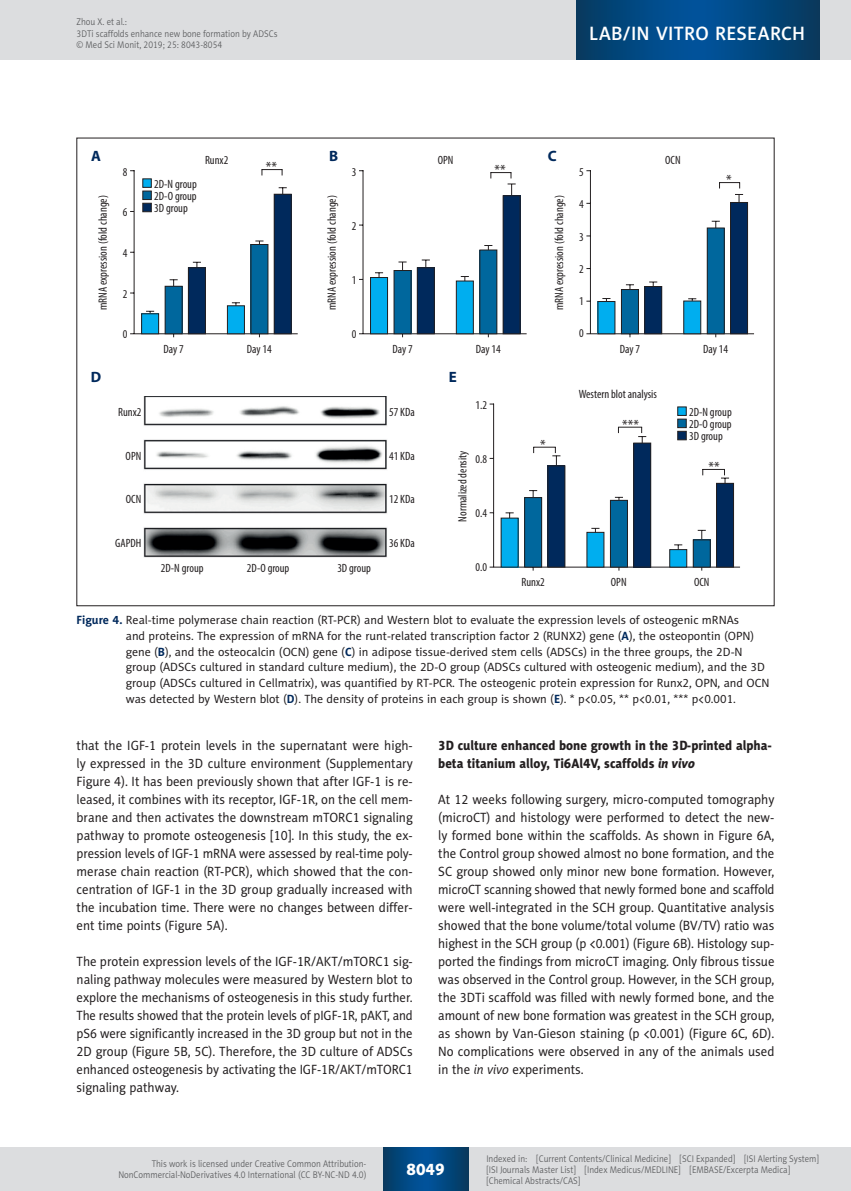
<style>
.page{position:relative;width:851px;height:1191px;background:#fff}
.page>*{position:absolute;margin:0;border:0;box-sizing:border-box;transform-origin:0 0}
.t1{font:19.5px "Naomi Sans EFN Medium";letter-spacing:.01em;color:#fff}
.t2{font:16.5px "Naomi Sans EFN Heavy";color:#fff}
.t3{font:condensed 15px "Myriad Pro";color:#231f20}
.t4{font:700 15px "Myriad Pro";color:#00295c}
.MSM_Body{font:13.5px/18px "Naomi Sans EFN";color:#231f20;text-align:justify;scale:.95 1}
.MSM_Headline_2{font:13.5px/18px "Naomi Sans EFN Heavy";color:#231f20;scale:.95 1}
.MSM_Rycina_tytul{font:12px/15.8px "Naomi Sans EFN";color:#231f20}
.t5{font:condensed 12px/12px "Myriad Pro";color:#231f20;text-align:justify}
.t6{font:9.75px/11.2px "Naomi Sans EFN Light";color:#57585a;scale:.9 1}
.s1{font-weight:700;color:#00295c}
.s2{font-style:italic}
</style>
<div class="page">
<img style="left:143px;top:396px;width:244px;height:161px">
<hr style="left:130px;top:333px;width:168px;height:1px;background:#231f20">
<hr style="left:134px;top:170px;width:1px;height:164px;background:#231f20">
<svg style="left:141px;top:187px;width:151px;height:151px"></svg>
<div style="left:227px;top:305px;width:18px;height:29px;background:#00aeef;border:1px solid #231f20"></div>
<svg style="left:261px;top:169px;width:22px;height:6px"></svg>
<hr style="left:359px;top:333px;width:167px;height:1px;background:#231f20">
<hr style="left:362px;top:170px;width:1px;height:164px;background:#231f20">
<svg style="left:370px;top:172px;width:151px;height:166px"></svg>
<hr style="left:489px;top:567px;width:251px;height:1px;background:#231f20">
<hr style="left:493px;top:404px;width:1px;height:163px;background:#231f20">
<hr style="left:701px;top:530px;width:1px;height:40px;background:#231f20">
<div style="left:669px;top:549px;width:18px;height:18px;background:#00aeef;border:1px solid #231f20"></div>
<svg style="left:500px;top:427px;width:151px;height:144px"></svg>
<svg style="left:673px;top:469px;width:61px;height:99px"></svg>
<hr style="left:586px;top:333px;width:168px;height:1px;background:#231f20">
<hr style="left:590px;top:170px;width:1px;height:164px;background:#231f20">
<svg style="left:597px;top:194px;width:151px;height:144px"></svg>
<div style="left:683px;top:301px;width:18px;height:33px;background:#00aeef;border:1px solid #231f20"></div>
<svg style="left:719px;top:182px;width:21px;height:6px"></svg>
<div style="left:142px;top:178px;width:10px;height:10px;background:#00aeef;border:1px solid #231f20"></div>
<div style="left:142px;top:203px;width:10px;height:9px;background:#00295c;border:1px solid #231f20"></div>
<div style="left:142px;top:191px;width:10px;height:9px;background:#00679d;border:1px solid #231f20"></div>
<div style="left:677px;top:406px;width:9px;height:10px;background:#00aeef;border:1px solid #231f20"></div>
<div style="left:677px;top:431px;width:9px;height:9px;background:#00295c;border:1px solid #231f20"></div>
<div style="left:677px;top:419px;width:9px;height:9px;background:#00679d;border:1px solid #231f20"></div>
<div style="left:0;top:1148px;width:850px;height:43px;background:#dcdddf"></div>
<svg style="left:383px;top:1147px;width:85px;height:43px;background:#02477e"></svg>
<div style="left:0;top:0;width:850px;height:60px;background:#dcdddf"></div>
<svg style="left:576px;top:0;width:243px;height:60px;background:#02477e"></svg>
<p class="t6" style="left:77px;top:16px;width:225px">Zhou X. et al.:<br>3DTi scaffolds enhance new bone formation by ADSCs © Med Sci Monit, 2019; 25: 8043-8054</p>
<h1 class="t1" style="left:589px;top:22px;width:217px">LAB/IN VITRO RESEARCH</h1>
<p class="t4" style="left:91px;top:147px;width:11px">A</p>
<p class="t5" style="left:97px;top:310px;width:117px;rotate:-90deg">mRNA expression (fold change)</p>
<p class="t5" style="left:123px;top:166px;width:6px">8</p>
<p class="t5" style="left:123px;top:206px;width:6px">6</p>
<p class="t5" style="left:123px;top:247px;width:6px">4</p>
<p class="t5" style="left:123px;top:287px;width:6px">2</p>
<p class="t5" style="left:123px;top:328px;width:6px">0</p>
<p class="t5" style="left:154px;top:178px;width:44px">2D-N group 2D-O group 3D group</p>
<p class="t5" style="left:205px;top:154px;width:25px">Runx2</p>
<p class="t3" style="left:266px;top:158px;width:13px">**</p>
<p class="t5" style="left:163px;top:343px;width:22px">Day 7</p>
<p class="t5" style="left:247px;top:343px;width:26px">Day 14</p>
<p class="t4" style="left:329px;top:147px;width:11px">B</p>
<p class="t4" style="left:547px;top:147px;width:10px">C</p>
<p class="t5" style="left:437px;top:154px;width:17px">OPN</p>
<p class="t3" style="left:494px;top:161px;width:13px">**</p>
<p class="t5" style="left:352px;top:166px;width:6px">3</p>
<p class="t5" style="left:326px;top:310px;width:117px;rotate:-90deg">mRNA expression (fold change)</p>
<p class="t5" style="left:352px;top:220px;width:6px">2</p>
<p class="t5" style="left:352px;top:274px;width:6px">1</p>
<p class="t5" style="left:352px;top:328px;width:6px">0</p>
<p class="t5" style="left:392px;top:343px;width:22px">Day 7</p>
<p class="t5" style="left:475px;top:343px;width:26px">Day 14</p>
<p class="t5" style="left:553px;top:310px;width:117px;rotate:-90deg">mRNA expression (fold change)</p>
<p class="t4" style="left:91px;top:367px;width:12px">D</p>
<p class="t4" style="left:449px;top:367px;width:10px">E</p>
<p class="t5" style="left:118px;top:406px;width:25px">Runx2</p>
<p class="t5" style="left:126px;top:450px;width:17px">OPN</p>
<p class="t5" style="left:126px;top:493px;width:17px">OCN</p>
<p class="t5" style="left:115px;top:537px;width:28px">GAPDH</p>
<p class="t5" style="left:161px;top:562px;width:44px">2D-N group</p>
<p class="t5" style="left:247px;top:562px;width:44px">2D-O group</p>
<p class="t5" style="left:337px;top:562px;width:35px">3D group</p>
<p class="t5" style="left:389px;top:406px;width:27px">57 KDa</p>
<p class="t5" style="left:389px;top:450px;width:27px">41 KDa</p>
<p class="t5" style="left:389px;top:493px;width:27px">12 KDa</p>
<p class="t5" style="left:389px;top:537px;width:27px">36 KDa</p>
<p class="t5" style="left:475px;top:399px;width:13px">1.2</p>
<p class="t5" style="left:456px;top:521px;width:73px;rotate:-90deg">Normalized density</p>
<p class="t5" style="left:475px;top:453px;width:13px">0.8</p>
<p class="t5" style="left:475px;top:507px;width:13px">0.4</p>
<p class="t5" style="left:475px;top:561px;width:13px">0.0</p>
<p class="t3" style="left:540px;top:436px;width:7px">*</p>
<p class="t5" style="left:521px;top:576px;width:25px">Runx2</p>
<p class="t5" style="left:579px;top:166px;width:6px">5</p>
<p class="t5" style="left:579px;top:198px;width:6px">4</p>
<p class="t5" style="left:579px;top:230px;width:6px">3</p>
<p class="t5" style="left:579px;top:263px;width:6px">2</p>
<p class="t5" style="left:579px;top:295px;width:6px">1</p>
<p class="t5" style="left:579px;top:327px;width:6px">0</p>
<p class="t5" style="left:665px;top:154px;width:17px">OCN</p>
<p class="t3" style="left:726px;top:171px;width:7px">*</p>
<p class="t5" style="left:619px;top:343px;width:22px">Day 7</p>
<p class="t5" style="left:703px;top:343px;width:26px">Day 14</p>
<p class="t5" style="left:578px;top:388px;width:80px">Western blot analysis</p>
<p class="t3" style="left:622px;top:416px;width:18px">***</p>
<p class="t5" style="left:689px;top:406px;width:44px">2D-N group 2D-O group 3D group</p>
<p class="t3" style="left:708px;top:458px;width:13px">**</p>
<p class="t5" style="left:611px;top:576px;width:17px">OPN</p>
<p class="t5" style="left:694px;top:576px;width:17px">OCN</p>
<p class="MSM_Rycina_tytul" style="left:126px;top:612px;width:645px;text-indent:-49px"><span class="s1">Figure 4.</span> Real-time polymerase chain reaction (RT-PCR) and Western blot to evaluate the expression levels of osteogenic mRNAs<br>and proteins. The expression of mRNA for the runt-related transcription factor 2 (RUNX2) gene (<span class="s1">A</span>), the osteopontin (OPN) gene (<span class="s1">B</span>), and the osteocalcin (OCN) gene (<span class="s1">C</span>) in adipose tissue-derived stem cells (ADSCs) in the three groups, the 2D-N group (ADSCs cultured in standard culture medium), the 2D-O group (ADSCs cultured with osteogenic medium), and the 3D group (ADSCs cultured in Cellmatrix), was quantified by RT-PCR. The osteogenic protein expression for Runx2, OPN, and OCN was detected by Western blot (<span class="s1">D</span>). The density of proteins in each group is shown (<span class="s1">E</span>). * p&lt;0.05, ** p&lt;0.01, *** p&lt;0.001.</p>
<p class="MSM_Body" style="left:77px;top:736px;width:355px">that the IGF-1 protein levels in the supernatant were high&shy;ly expressed in the 3D culture environment (Supplementary Figure 4). It has been previously shown that after IGF-1 is re&shy;leased, it combines with its receptor, IGF-1R, on the cell mem&shy;brane and then activates the downstream mTORC1 signaling pathway to promote osteogenesis [10]. In this study, the ex&shy;pression levels of IGF-1 mRNA were assessed by real-time poly&shy;merase chain reaction (RT-PCR), which showed that the con&shy;centration of IGF-1 in the 3D group gradually increased with the incubation time. There were no changes between differ&shy;ent time points (Figure 5A).</p>
<p class="MSM_Body" style="left:77px;top:952px;width:355px">The protein expression levels of the IGF-1R/AKT/mTORC1 sig&shy;naling pathway molecules were measured by Western blot to explore the mechanisms of osteogenesis in this study further.<br>The results showed that the protein levels of pIGF-1R, pAKT, and pS6 were significantly increased in the 3D group but not in the 2D group (Figure 5B, 5C). Therefore, the 3D culture of ADSCs enhanced osteogenesis by activating the IGF-1R/AKT/mTORC1 signaling pathway.</p>
<p class="MSM_Headline_2" style="left:438px;top:736px;width:352px">3D culture enhanced bone growth in the 3D-printed alpha&shy;beta titanium alloy, Ti6Al4V, scaffolds <span class="s2">in vivo</span></p>
<p class="MSM_Body" style="left:438px;top:790px;width:355px">At 12 weeks following surgery, micro-computed tomography (microCT) and histology were performed to detect the new&shy;ly formed bone within the scaffolds. As shown in Figure 6A, the Control group showed almost no bone formation, and the SC group showed only minor new bone formation. However, microCT scanning showed that newly formed bone and scaffold were well-integrated in the SCH group. Quantitative analysis showed that the bone volume/total volume (BV/TV) ratio was highest in the SCH group (p &lt;0.001) (Figure 6B). Histology sup&shy;ported the findings from microCT imaging. Only fibrous tissue was observed in the Control group. However, in the SCH group, the 3DTi scaffold was filled with newly formed bone, and the amount of new bone formation was greatest in the SCH group, as shown by Van-Gieson staining (p &lt;0.001) (Figure 6C, 6D).<br>No complications were observed in any of the animals used in the <span class="s2">in vivo</span> experiments.</p>
<p class="t6" style="left:118px;top:1158px;width:277px;text-align:right">This work is licensed under Creative Common Attribution-<br>NonCommercial-NoDerivatives 4.0 International (CC BY-NC-ND 4.0)</p>
<p class="t2" style="left:406px;top:1159px;width:40px">8049</p>
<p class="t6" style="left:486px;top:1152px;width:371px">Indexed in: [Current Contents/Clinical Medicine] [SCI Expanded] [ISI Alerting System] [ISI Journals Master List] [Index Medicus/MEDLINE] [EMBASE/Excerpta Medica] [Chemical Abstracts/CAS]</p>
</div>
